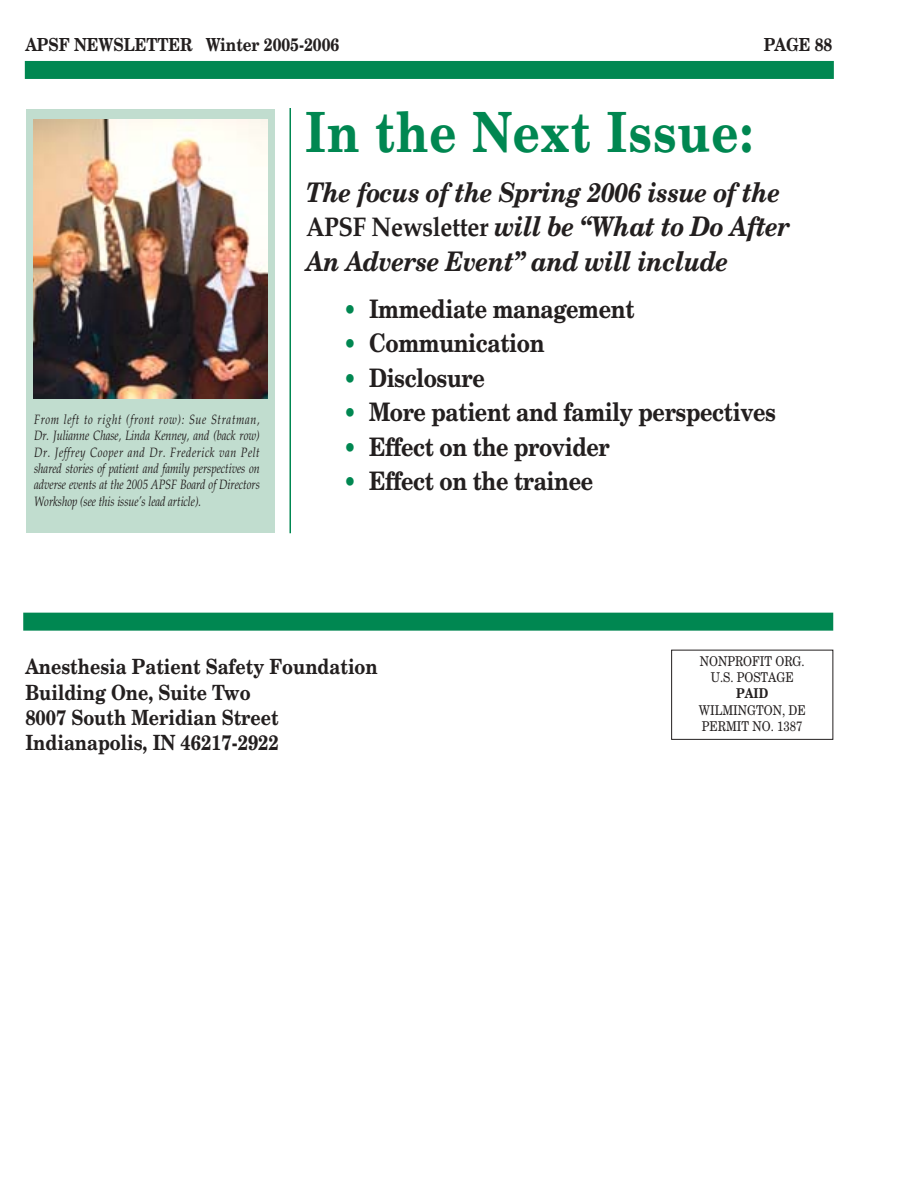
<style>
.page{position:relative;width:918px;height:1188px;background:#fff}
.page>*{position:absolute;margin:0;border:0;box-sizing:border-box;transform-origin:0 0}
.t1{font:700 55.5px "New Century Schlbk";letter-spacing:.025em;color:#008751;scale:.85 1}
.t2{font:italic 700 27px/34.5px "New Century Schlbk";letter-spacing:-.015em;color:#231f1f;scale:.89 1}
.t3{font:700 25.5px "New Century Schlbk";letter-spacing:-.015em;color:#231f1f;scale:.85 1}
.t4{font:700 21px/25.2px "New Century Schlbk";color:#231f1f;scale:.85 1}
.t5{font:700 18px "New Century Schlbk";color:#231f1f;scale:.85 1}
.t6{font:italic 13.5px/16.4px "Palatino";letter-spacing:-.005em;color:#231f1f;text-align:justify;scale:.8 1}
.t7{font:13.5px/16.2px "New Century Schlbk";color:#231f1f;text-align:center;scale:.85 1}
.t8{font:700 13.5px "New Century Schlbk";color:#231f1f;scale:.85 1}
.s1{font-family:"Palatino";font-style:normal}
.s2{color:#008751}
</style>
<div class="page">
<div style="left:23px;top:613px;width:810px;height:18px;background:#008751"></div>
<div style="left:671px;top:650px;width:162px;height:90px;border:1px solid #231f1f"></div>
<div style="left:25px;top:61px;width:809px;height:18px;background:#008751"></div>
<div style="left:26px;top:110px;width:249px;height:423px;background:#c1ddcf"></div>
<hr style="left:290px;top:108px;width:1px;height:425px;background:#008751">
<img style="left:34px;top:119px;width:234px;height:279px">
<h3 class="t5" style="left:25px;top:37px;width:371px">APSF NEWSLETTER Winter 2005-2006</h3>
<h3 class="t5" style="left:764px;top:37px;width:82px">PAGE 88</h3>
<p class="t6" style="left:34px;top:413px;width:284px">From left to right (front row): Sue Stratman, Dr. Julianne Chase, Linda Kenney, and (back row)<br>Dr. Jeffrey Cooper and Dr. Frederick van Pelt shared stories of patient and family perspectives on adverse events at the 2005 APSF Board of Directors Workshop (see this issue’s lead article).</p>
<h1 class="t1" style="left:305px;top:111px;width:528px">In the Next Issue:</h1>
<h2 class="t2" style="left:306px;top:177px;width:545px">The focus of the Spring 2006 issue of the<br><span class="s1">APSF Newsletter</span> will be “What to Do After<br>An Adverse Event” and will include</h2>
<h3 class="t3" style="left:344px;top:299px;width:344px"><span class="s2">•</span> Immediate management</h3>
<h3 class="t3" style="left:344px;top:334px;width:238px"><span class="s2">•</span> Communication</h3>
<h3 class="t3" style="left:344px;top:368px;width:168px"><span class="s2">•</span> Disclosure</h3>
<h3 class="t3" style="left:344px;top:403px;width:510px"><span class="s2">•</span> More patient and family perspectives</h3>
<h3 class="t3" style="left:344px;top:437px;width:315px"><span class="s2">•</span> Effect on the provider</h3>
<h3 class="t3" style="left:344px;top:472px;width:295px"><span class="s2">•</span> Effect on the trainee</h3>
<h3 class="t4" style="left:25px;top:656px;width:416px">Anesthesia Patient Safety Foundation<br>Building One, Suite Two<br>8007 South Meridian Street<br>Indianapolis, IN 46217-2922</h3>
<p class="t7" style="left:700px;top:654px;width:125px">NONPROFIT ORG.<br>U.S. POSTAGE</p>
<p class="t8" style="left:736px;top:688px;width:39px">PAID</p>
<p class="t7" style="left:699px;top:703px;width:127px;text-align:left">WILMINGTON, DE<br>PERMIT NO. 1387</p>
</div>
